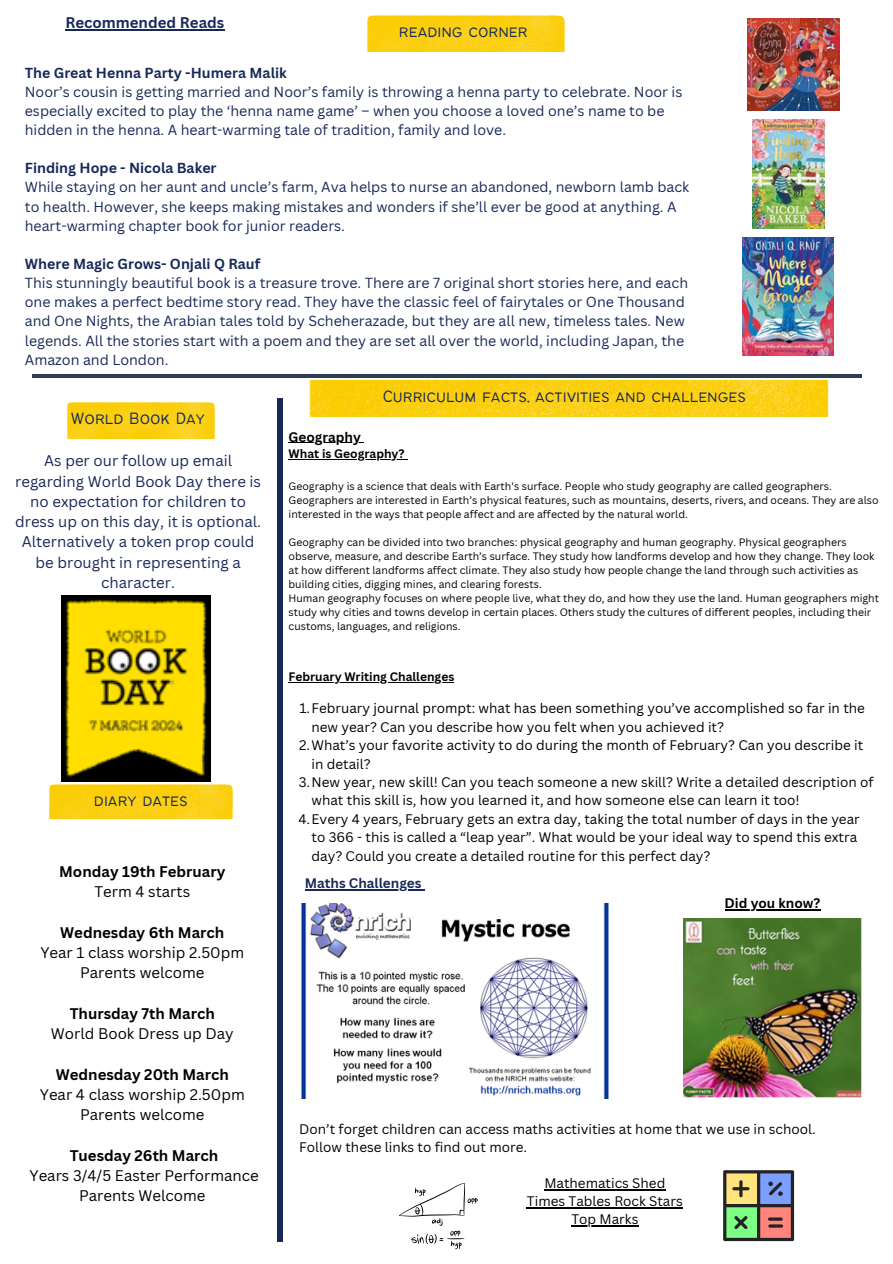
<style>
.page{position:relative;width:893px;height:1264px;background:#fff}
.page>*{position:absolute;margin:0;border:0;box-sizing:border-box;transform-origin:0 0}
.t1{font:300 18px "Bantayog";color:#182958}
.t2{font:15px/20.2px "Canva Sans";color:#000;text-align:center}
.t3{font:15px/20.2px "Canva Sans";color:#182958;text-align:center}
.t4{font:700 15px/20.2px "Canva Sans";color:#000;text-align:center}
.t5{font:700 15px "Canva Sans";color:#182958}
.t6{font:14.25px/19.2px "Canva Sans";color:#182958}
.t7{font:14.1px/19.2px "Canva Sans";color:#182958}
.t8{font:13.5px/18.5px "Canva Sans";color:#000}
.t9{font:700 13.5px "Canva Sans";color:#000}
.t10{font:700 13.5px "Canva Sans";color:#182958}
.t11{font:700 12px "Canva Sans";color:#000}
.t12{font:10.5px/14px "Canva Sans";color:#000}
.s1{font-weight:700}
.s2{font-weight:400}
</style>
<div class="page">
<hr style="left:32px;top:374px;width:829px;height:3px;background:#313c55">
<img style="left:368px;top:16px;width:196px;height:36px">
<img style="left:49px;top:784px;width:183px;height:34px">
<img style="left:309px;top:380px;width:519px;height:36px">
<div style="left:277px;top:398px;width:6px;height:844px;background:#182958"></div>
<img style="left:67px;top:402px;width:147px;height:36px">
<svg style="left:723px;top:1170px;width:71px;height:70px;background:#8d8f79"></svg>
<svg style="left:399px;top:1182px;width:78px;height:67px"></svg>
<img style="left:747px;top:18px;width:92px;height:92px">
<img style="left:752px;top:119px;width:72px;height:110px">
<img style="left:742px;top:238px;width:91px;height:118px">
<img style="left:301px;top:903px;width:308px;height:195px">
<img style="left:683px;top:919px;width:178px;height:178px">
<img style="left:61px;top:595px;width:150px;height:186px">
<hr style="left:288px;top:442px;width:73px;height:1px;background:#000">
<hr style="left:288px;top:459px;width:116px;height:1px;background:#000">
<hr style="left:65px;top:29px;width:111px;height:1px;background:#182958">
<hr style="left:180px;top:29px;width:44px;height:1px;background:#182958">
<hr style="left:305px;top:889px;width:116px;height:1px;background:#182958">
<hr style="left:288px;top:682px;width:166px;height:1px;background:#000">
<hr style="left:544px;top:1189px;width:121px;height:1px;background:#000">
<hr style="left:527px;top:1207px;width:156px;height:1px;background:#000">
<hr style="left:571px;top:1225px;width:67px;height:1px;background:#000">
<hr style="left:724px;top:909px;width:96px;height:1px;background:#000">
<h3 class="t5" style="left:65px;top:12px;width:160px">Recommended Reads</h3>
<h3 class="t1" style="left:399px;top:24px;width:130px">reading corner</h3>
<h3 class="t7" style="left:25px;top:63px;width:659px"><span class="s1">The Great Henna Party -Humera Malik<br></span>Noor’s cousin is getting married and Noor’s family is throwing a henna party to celebrate. Noor is especially excited to play the ‘henna name game’ – when you choose a loved one’s name to be hidden in the henna. A heart-warming tale of tradition, family and love.</h3>
<h3 class="t7" style="left:25px;top:158px;width:666px"><span class="s1">Finding Hope - Nicola Baker<br></span>While staying on her aunt and uncle’s farm, Ava helps to nurse an abandoned, newborn lamb back to health. However, she keeps making mistakes and wonders if she’ll ever be good at anything. A heart-warming chapter book for junior readers.</h3>
<p class="t6" style="left:25px;top:254px;width:664px"><span class="s1">Where Magic Grows- Onjali Q Rauf<br></span>This stunningly beautiful book is a treasure trove. There are 7 original short stories here, and each one makes a perfect bedtime story read. They have the classic feel of fairytales or One Thousand and One Nights, the Arabian tales told by Scheherazade, but they are all new, timeless tales. New legends. All the stories start with a poem and they are set all over the world, including Japan, the Amazon and London.</p>
<h4 class="t1" style="left:71px;top:411px;width:136px">World Book Day</h4>
<p class="t3" style="left:15px;top:450px;width:247px">As per our follow up email regarding World Book Day there is no expectation for children to dress up on this day, it is optional.<br>Alternatively a token prop could be brought in representing a character.</p>
<h1 class="t1" style="left:94px;top:792px;width:95px">diary dates</h1>
<p class="t4" style="left:59px;top:861px;width:168px">Monday 19th February<br><span class="s2">Term 4 starts</span></p>
<p class="t2" style="left:40px;top:921px;width:205px"><span class="s1">Wednesday 6th March<br></span>Year 1 class worship 2.50pm<br>Parents welcome</p>
<p class="t2" style="left:51px;top:1002px;width:184px"><span class="s1">Thursday 7th March<br></span>World Book Dress up Day</p>
<h2 class="t2" style="left:40px;top:1063px;width:206px"><span class="s1">Wednesday 20th March<br></span>Year 4 class worship 2.50pm<br>Parents welcome</h2>
<h2 class="t2" style="left:29px;top:1144px;width:231px"><span class="s1">Tuesday 26th March<br></span>Years 3/4/5 Easter Performance<br>Parents Welcome</h2>
<h3 class="t1" style="left:383px;top:389px;width:364px">Curriculum facts, activities and challenges</h3>
<h1 class="t9" style="left:288px;top:427px;width:74px">Geography</h1>
<h3 class="t11" style="left:288px;top:445px;width:118px">What is Geography?</h3>
<h3 class="t12" style="left:288px;top:479px;width:591px">Geography is a science that deals with Earth's surface. People who study geography are called geographers.<br>Geographers are interested in Earth’s physical features, such as mountains, deserts, rivers, and oceans. They are also</h3>
<p class="t12" style="left:288px;top:507px;width:401px">interested in the ways that people affect and are affected by the natural world.</p>
<p class="t12" style="left:288px;top:535px;width:587px">Geography can be divided into two branches: physical geography and human geography. Physical geographers observe, measure, and describe Earth’s surface. They study how landforms develop and how they change. They look</p>
<p class="t12" style="left:288px;top:563px;width:592px">at how different landforms affect climate. They also study how people change the land through such activities as building cities, digging mines, and clearing forests.<br>Human geography focuses on where people live, what they do, and how they use the land. Human geographers might study why cities and towns develop in certain places. Others study the cultures of different peoples, including their</p>
<h1 class="t12" style="left:288px;top:619px;width:173px">customs, languages, and religions.</h1>
<p class="t11" style="left:288px;top:668px;width:167px">February Writing Challenges</p>
<p class="t8" style="left:311px;top:699px;width:555px;text-indent:-12px">1.February journal prompt: what has been something you’ve accomplished so far in the new year? Can you describe how you felt when you achieved it?</p>
<p class="t8" style="left:311px;top:735px;width:553px;text-indent:-12px">2.What’s your favorite activity to do during the month of February? Can you describe it in detail?</p>
<h5 class="t8" style="left:311px;top:772px;width:563px;text-indent:-13px">3.New year, new skill! Can you teach someone a new skill? Write a detailed description of what this skill is, how you learned it, and how someone else can learn it too!</h5>
<p class="t8" style="left:311px;top:809px;width:550px;text-indent:-13px">4.Every 4 years, February gets an extra day, taking the total number of days in the year to 366 - this is called a “leap year”. What would be your ideal way to spend this extra day? Could you create a detailed routine for this perfect day?</p>
<h5 class="t10" style="left:305px;top:873px;width:118px">Maths Challenges</h5>
<p class="t9" style="left:724px;top:893px;width:97px">Did you know?</p>
<p class="t8" style="left:299px;top:1119px;width:517px;line-height:18px">Don’t forget children can access maths activities at home that we use in school.<br>Follow these links to find out more.</p>
<p class="t8" style="left:527px;top:1173px;width:157px;line-height:18px;text-align:center">Mathematics Shed<br>Times Tables Rock Stars</p>
<h4 class="t8" style="left:571px;top:1209px;width:68px">Top Marks</h4>
</div>
